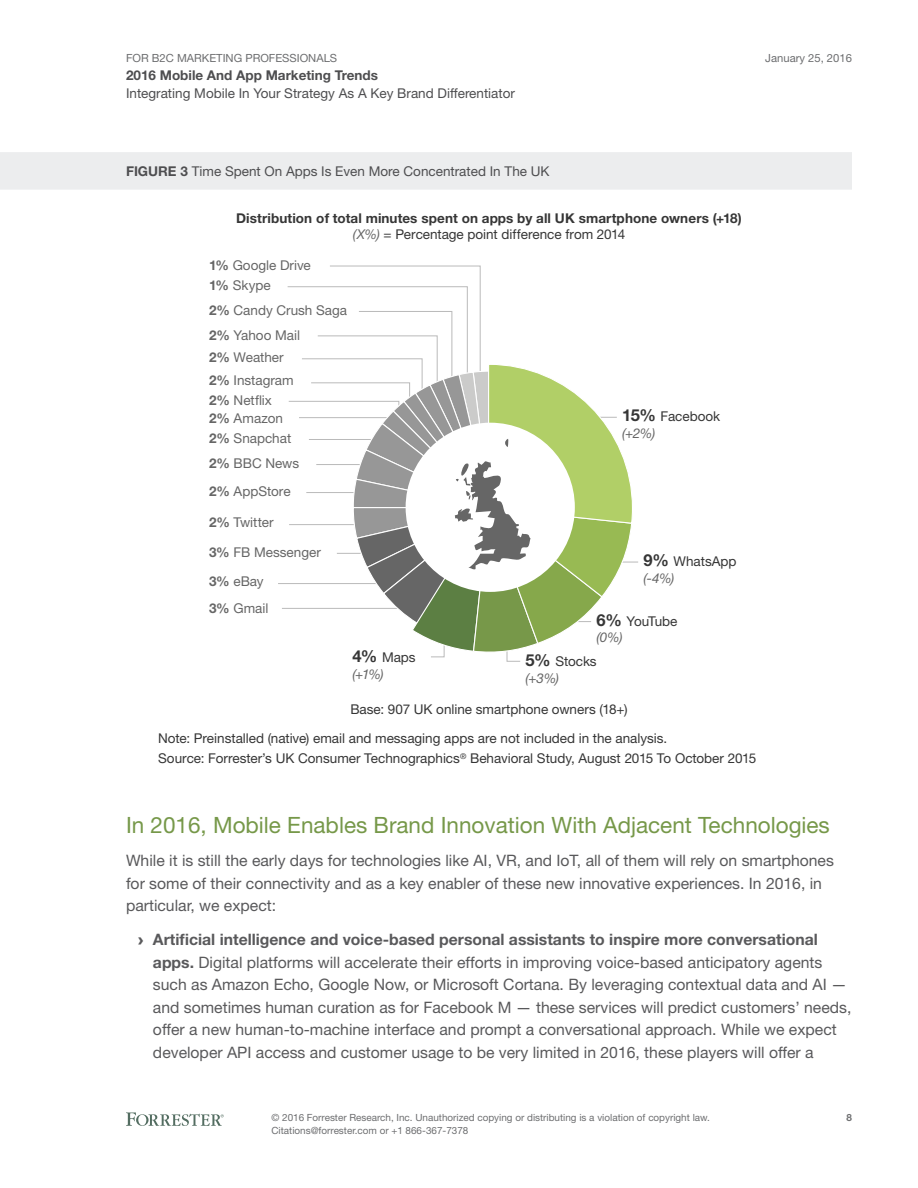
<style>
.page{position:relative;width:918px;height:1188px;background:#fff}
.page>*{position:absolute;margin:0;border:0;box-sizing:border-box;transform-origin:0 0}
.t1{font:22.5px "Helvetica Neue LT Std";color:#769849}
.t2{font:15.75px/22.5px "Helvetica Neue LT Std";color:#59595b}
.t3{font:13.5px/16.5px "Helvetica Neue LT Std";color:#363636}
.t4{font:13.5px/24.6px "Helvetica Neue LT Std";color:#666}
.t5{font:13.5px "Helvetica Neue LT Std";color:#4e4e50}
.t6{font:700 13.5px/16.2px "Helvetica Neue LT Std";letter-spacing:.005em;color:#363636;text-align:center}
.t7{font:700 13.5px "Helvetica Neue LT Std";color:#4e4e50}
.t8{font:13.5px/16.5px "Helvetica Neue LT Std";letter-spacing:-.045em;color:#363636}
.t9{font:italic 13.5px/16.5px "Helvetica Neue LT Std";color:#666}
.t10{font:11.25px "Helvetica Neue LT Std";color:#6d6e70}
.t11{font:9.9px/12.8px "Helvetica Neue LT Std";color:#6d6e70}
.t12{font:700 9.9px "Helvetica Neue LT Std";color:#6d6e70}
.s1{font-weight:700}
.s2{font-weight:400;font-style:italic;color:#666}
.s3{font-weight:400}
.s4{font-weight:700;font-style:normal;font-size:16.5px;color:#363636}
.s5{font-style:normal;color:#363636}
.s6{font-weight:700;font-size:16.5px}
.s7{font-style:italic;color:#666}
.s8{font-family:"Arial";font-weight:900}
</style>
<div class="page">
<svg style="left:126px;top:1112px;width:98px;height:14px"></svg>
<div style="left:0;top:152px;width:852px;height:38px;background:#ecedee"></div>
<svg style="left:278px;top:265px;width:360px;height:397px"></svg>
<svg style="left:352px;top:363px;width:282px;height:291px"></svg>
<p class="t10" style="left:126px;top:51px;width:213px">For B2C Marketing Professionals</p>
<p class="t7" style="left:126px;top:67px;width:253px">2016 Mobile And App Marketing Trends</p>
<p class="t5" style="left:126px;top:85px;width:391px">Integrating Mobile In Your Strategy As A Key Brand Differentiator</p>
<p class="t10" style="left:765px;top:51px;width:88px">January 25, 2016</p>
<p class="t5" style="left:126px;top:163px;width:424px"><span class="s1">FIGURE 3</span> Time Spent On Apps Is Even More Concentrated In The UK</p>
<p class="t6" style="left:236px;top:210px;width:507px">Distribution of total minutes spent on apps by all UK smartphone owners (+18) <span class="s2">(X%)</span> <span class="s3">= Percentage point difference from 2014</span></p>
<p class="t4" style="left:209px;top:254px;width:103px;line-height:20.7px"><span class="s1">1%</span> Google Drive<br><span class="s1">1%</span> Skype</p>
<p class="t4" style="left:209px;top:298px;width:140px"><span class="s1">2%</span> Candy Crush Saga<br><span class="s1">2%</span> Yahoo Mail</p>
<p class="t4" style="left:209px;top:346px;width:86px;line-height:22.5px"><span class="s1">2%</span> Weather<br><span class="s1">2%</span> Instagram</p>
<p class="t4" style="left:209px;top:391px;width:75px;line-height:18px"><span class="s1">2%</span> Netflix<br><span class="s1">2%</span> Amazon</p>
<p class="t4" style="left:209px;top:426px;width:92px"><span class="s1">2%</span> Snapchat<br><span class="s1">2%</span> BBC News</p>
<p class="t4" style="left:209px;top:479px;width:83px"><span class="s1">2%</span> AppStore</p>
<p class="t4" style="left:209px;top:510px;width:66px"><span class="s1">2%</span> Twitter</p>
<p class="t4" style="left:209px;top:538px;width:113px;line-height:29.1px"><span class="s1">3%</span> FB Messenger<br><span class="s1">3%</span> eBay</p>
<p class="t4" style="left:209px;top:596px;width:61px"><span class="s1">3%</span> Gmail</p>
<p class="t9" style="left:353px;top:649px;width:65px"><span class="s4">4%</span> <span class="s5">Maps </span>(+1%)</p>
<p class="t3" style="left:622px;top:408px;width:99px"><span class="s6">15%</span> Facebook <span class="s7">(+2%)</span></p>
<p class="t3" style="left:644px;top:553px;width:95px"><span class="s6">9%</span> WhatsApp <span class="s7">(-4%)</span></p>
<p class="t8" style="left:597px;top:612px;width:83px"><span class="s6">6%</span> YouTube <span class="s7">(0%)</span></p>
<p class="t3" style="left:526px;top:653px;width:73px"><span class="s6">5%</span> Stocks <span class="s7">(+3%)</span></p>
<p class="t3" style="left:350px;top:700px;width:279px">Base: 907 UK online smartphone owners (18+)</p>
<p class="t3" style="left:158px;top:729px;width:600px;line-height:19.8px">Note: Preinstalled (native) email and messaging apps are not included in the analysis.<br>Source: Forrester’s UK Consumer Technographics<sup>®</sup> Behavioral Study, August 2015 To October 2015</p>
<h1 class="t1" style="left:126px;top:811px;width:705px">In 2016, Mobile Enables Brand Innovation With Adjacent Technologies</h1>
<p class="t2" style="left:126px;top:849px;width:709px">While it is still the early days for technologies like AI, VR, and IoT, all of them will rely on smartphones for some of their connectivity and as a key enabler of these new innovative experiences. In 2016, in particular, we expect:</p>
<p class="t2" style="left:153px;top:928px;width:700px;text-indent:-15px"><span class="s8">›</span> <span class="s1">Artificial intelligence and voice-based personal assistants to inspire more conversational apps.</span> Digital platforms will accelerate their efforts in improving voice-based anticipatory agents such as Amazon Echo, Google Now, or Microsoft Cortana. By leveraging contextual data and AI — and sometimes human curation as for Facebook M — these services will predict customers’ needs, offer a new human-to-machine interface and prompt a conversational approach. While we expect developer API access and customer usage to be very limited in 2016, these players will offer a</p>
<p class="t11" style="left:272px;top:1111px;width:440px">© 2016 Forrester Research, I nc. Unauthorized copying or distributing is a violation of copyright law.<br>Citations@forrester.com or +1 866-367-7378</p>
<p class="t12" style="left:846px;top:1112px;width:7px">8</p>
</div>
